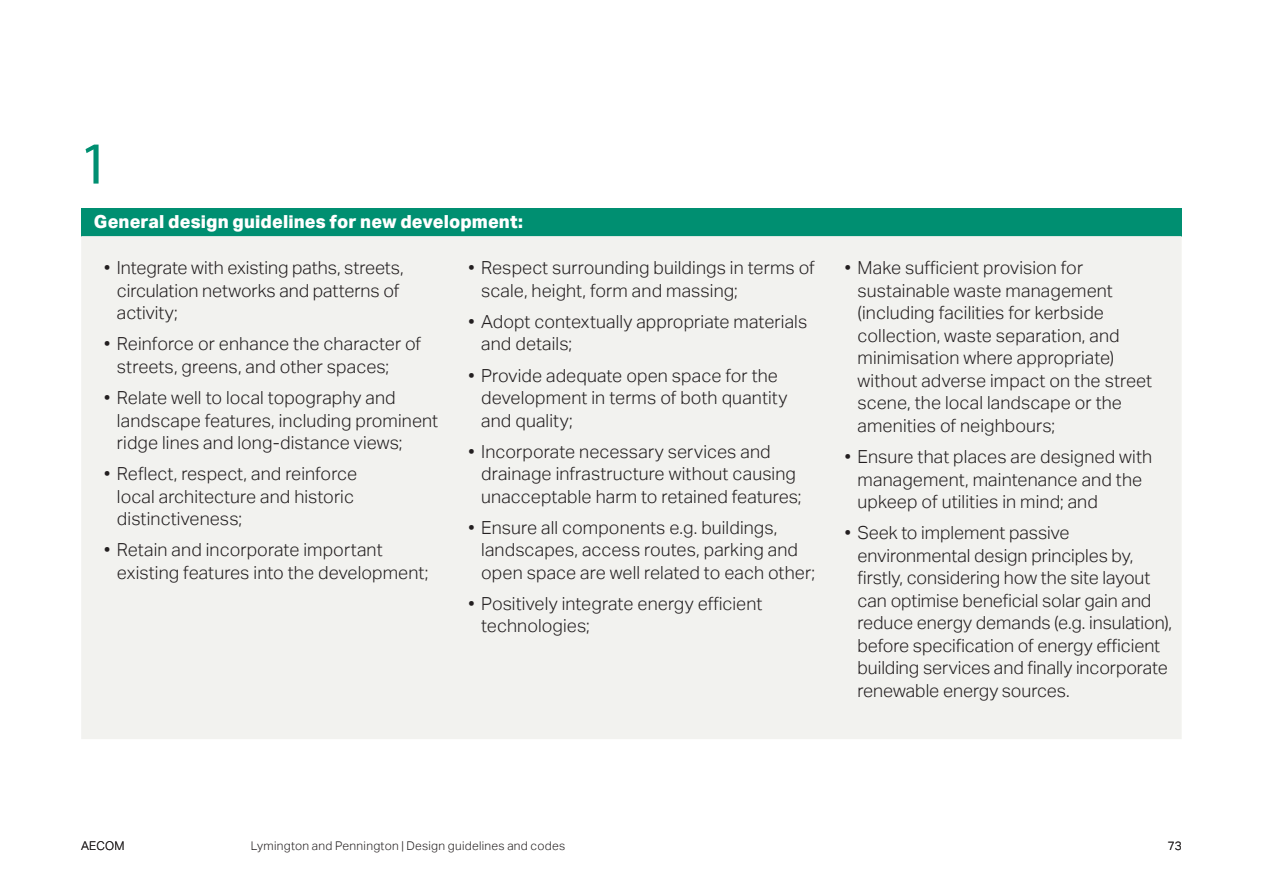
<style>
.page{position:relative;width:1263px;height:893px;background:#fff}
.page>*{position:absolute;margin:0;border:0;box-sizing:border-box;transform-origin:0 0}
.Numbers_Box_Steps{font:60px "Myriad Pro";color:#008f71}
.t1{font:300 18px/22.5px "AECOM Sans";letter-spacing:.005em;color:#231f20}
.Table_Header_White_b{font:800 18px "AECOM Sans";letter-spacing:.005em;color:#fff}
.t2{font:300 12px "AECOM Sans";letter-spacing:.025em;color:#231f20}
</style>
<div class="page">
<div style="left:81px;top:208px;width:1101px;height:28px;background:#008f71"></div>
<div style="left:81px;top:236px;width:1101px;height:503px;background:#f2f2ef"></div>
<p class="Numbers_Box_Steps" style="left:79px;top:126px;width:32px">1</p>
<p class="Table_Header_White_b" style="left:94px;top:211px;width:430px">General design guidelines for new development:</p>
<p class="t1" style="left:117px;top:257px;width:288px;text-indent:-13px">• Integrate with existing paths, streets, circulation networks and patterns of activity;</p>
<p class="t1" style="left:117px;top:333px;width:306px;text-indent:-13px">• Reinforce or enhance the character of streets, greens, and other spaces;</p>
<p class="t1" style="left:117px;top:387px;width:323px;text-indent:-13px">• Relate well to local topography and landscape features, including prominent ridge lines and long-distance views;</p>
<p class="t1" style="left:117px;top:463px;width:242px;text-indent:-13px">• Reflect, respect, and reinforce local architecture and historic distinctiveness;</p>
<p class="t1" style="left:117px;top:539px;width:313px;text-indent:-13px">• Retain and incorporate important existing features into the development;</p>
<p class="t1" style="left:481px;top:257px;width:335px;text-indent:-13px">• Respect surrounding buildings in terms of scale, height, form and massing;</p>
<p class="t1" style="left:481px;top:311px;width:328px;text-indent:-13px">• Adopt contextually appropriate materials and details;</p>
<p class="t1" style="left:481px;top:364px;width:308px;text-indent:-13px">• Provide adequate open space for the development in terms of both quantity and quality;</p>
<p class="t1" style="left:481px;top:440px;width:322px;text-indent:-13px">• Incorporate necessary services and drainage infrastructure without causing unacceptable harm to retained features;</p>
<p class="t1" style="left:481px;top:516px;width:335px;text-indent:-13px">• Ensure all components e.g. buildings, landscapes, access routes, parking and open space are well related to each other;</p>
<p class="t1" style="left:481px;top:592px;width:283px;text-indent:-13px">• Positively integrate energy efficient technologies;</p>
<p class="t1" style="left:857px;top:257px;width:296px;text-indent:-13px">• Make sufficient provision for sustainable waste management (including facilities for kerbside collection, waste separation, and minimisation where appropriate) without adverse impact on the street scene, the local landscape or the amenities of neighbours;</p>
<p class="t1" style="left:857px;top:446px;width:296px;text-indent:-13px">• Ensure that places are designed with management, maintenance and the upkeep of utilities in mind; and</p>
<p class="t1" style="left:857px;top:522px;width:316px;text-indent:-13px">• Seek to implement passive environmental design principles by, firstly, considering how the site layout can optimise beneficial solar gain and reduce energy demands (e.g. insulation), before specification of energy efficient building services and finally incorporate renewable energy sources.</p>
<p class="t2" style="left:251px;top:838px;width:316px">Lymington and Pennington | Design guidelines and codes</p>
<p class="t2" style="left:81px;top:838px;width:45px">AECOM</p>
<p class="t2" style="left:1168px;top:838px;width:16px">73</p>
</div>
